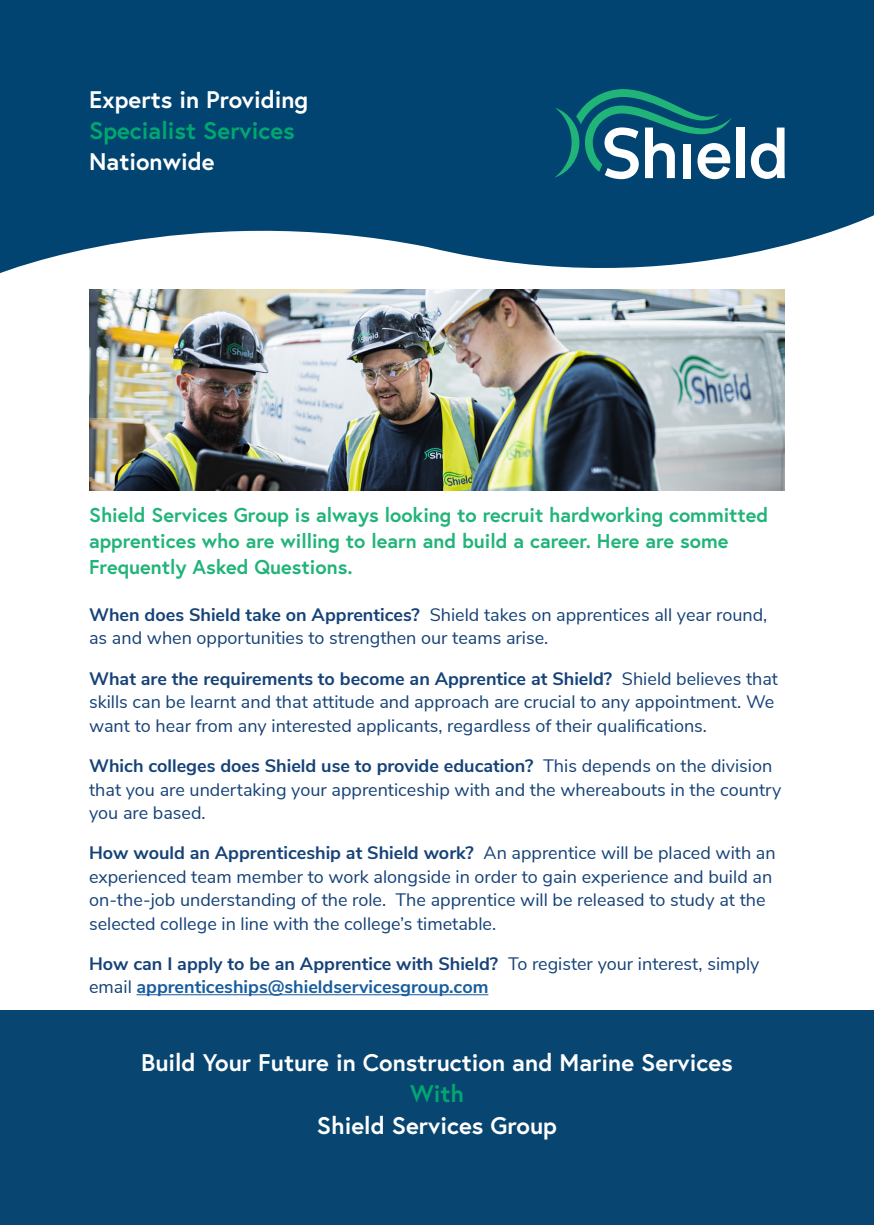
<style>
.page{position:relative;width:874px;height:1225px;background:#fff}
.page>*{position:absolute;margin:0;border:0;box-sizing:border-box;transform-origin:0 0}
.t1{font:700 24px "Europa";color:#fff}
.t2{font:700 24px "Europa";color:#00a76f}
.t3{font:700 20px/26px "Europa";color:#21b479}
.Body_copy{font:18px/23.4px "Nunito Sans";color:#154278}
.Body_copy-2{font:700 18px/23.4px "Nunito Sans";color:#154278}
.s1{font-weight:700}
.s2{font-weight:400}
.s3{color:#175d9e}
</style>
<div class="page">
<div style="left:0;top:1010px;width:873px;height:215px;background:#084671"></div>
<svg style="left:0;top:0;width:873px;height:308px;fill:#014371"></svg>
<div style="left:736px;top:128px;width:8px;height:50px;background:#fff"></div>
<svg style="left:750px;top:127px;width:34px;height:52px"></svg>
<svg style="left:554px;top:89px;width:177px;height:90px;background:#2f7589"></svg>
<hr style="left:136px;top:994px;width:352px;height:1px;background:#175d9e">
<img style="left:89px;top:289px;width:695px;height:201px">
<p class="t1" style="left:89px;top:83px;width:221px">Experts in Providing</p>
<p class="t2" style="left:89px;top:114px;width:207px">Specialist Services</p>
<p class="t1" style="left:89px;top:145px;width:127px">Nationwide</p>
<p class="t3" style="left:89px;top:501px;width:680px">Shield Services Group is always looking to recruit hardworking committed apprentices who are willing to learn and build a career. Here are some<br>Frequently Asked Questions.</p>
<p class="Body_copy" style="left:89px;top:602px;width:679px"><span class="s1">When does Shield take on Apprentices?</span> Shield takes on apprentices all year round, as and when opportunities to strengthen our teams arise.</p>
<p class="Body_copy" style="left:89px;top:666px;width:690px"><span class="s1">What are the requirements to become an Apprentice at Shield?</span> Shield believes that skills can be learnt and that attitude and approach are crucial to any appointment. We want to hear from any interested applicants, regardless of their qualifications.</p>
<p class="Body_copy" style="left:89px;top:753px;width:693px"><span class="s1">Which colleges does Shield use to provide education?</span> This depends on the division that you are undertaking your apprenticeship with and the whereabouts in the country you are based.</p>
<p class="Body_copy" style="left:89px;top:840px;width:687px"><span class="s1">How would an Apprenticeship at Shield work?</span> An apprentice will be placed with an experienced team member to work alongside in order to gain experience and build an on-the-job understanding of the role. The apprentice will be released to study at the selected college in line with the college’s timetable.</p>
<p class="Body_copy-2" style="left:89px;top:951px;width:671px">How can I apply to be an Apprentice with Shield? <span class="s2">To register your interest, simply email</span> <span class="s3">apprenticeships@shieldservicesgroup.com</span></p>
<p class="t1" style="left:141px;top:1046px;width:593px">Build Your Future in Construction and Marine Services</p>
<p class="t2" style="left:410px;top:1077px;width:55px">With</p>
<p class="t1" style="left:317px;top:1108px;width:241px">Shield Services Group</p>
</div>
